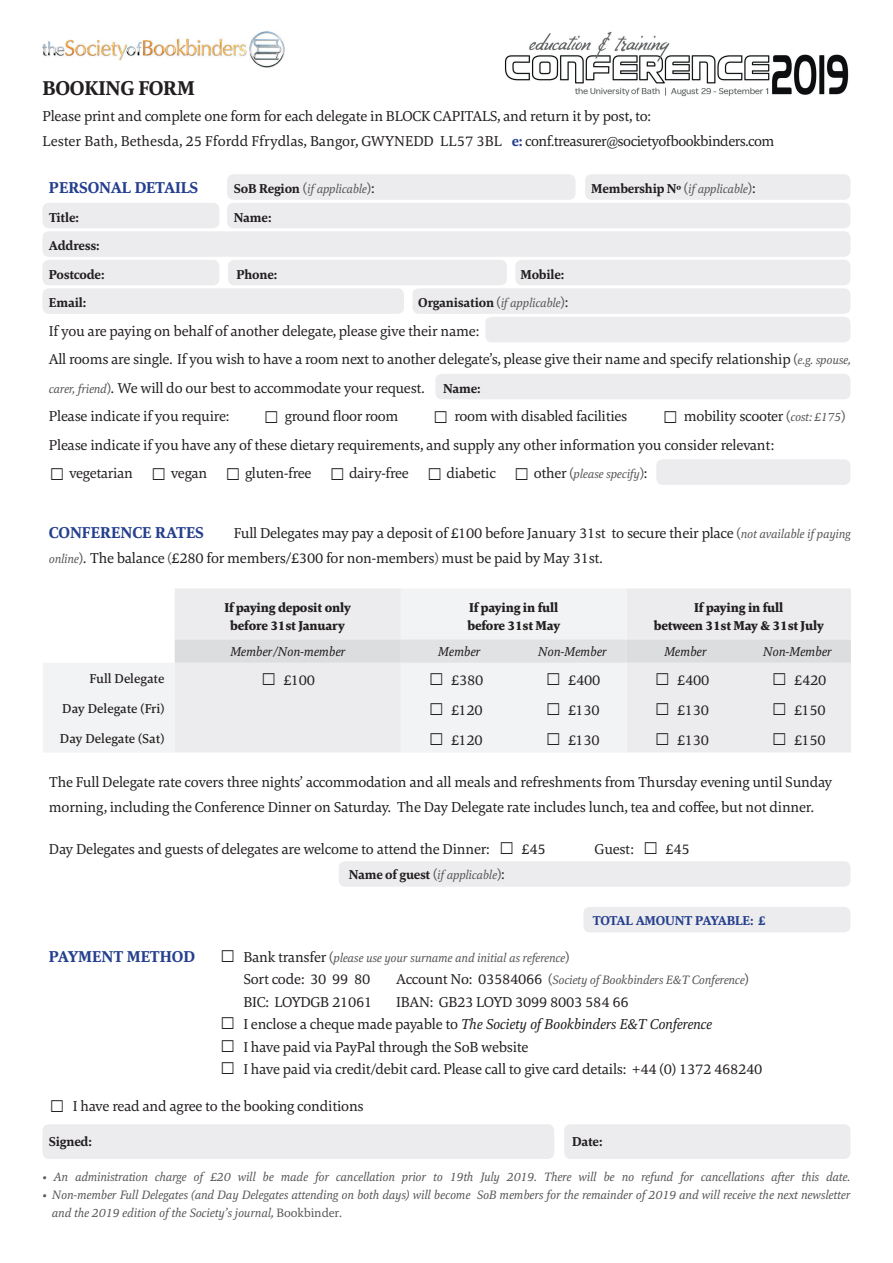
<style>
.page{position:relative;width:893px;height:1263px;background:#fff}
.page>*{position:absolute;margin:0;border:0;box-sizing:border-box;transform-origin:0 0}
.t1{font:800 21px "Carrara";letter-spacing:-.015em;color:#231f20}
.t2{font:800 16.5px "Carrara";letter-spacing:-.01em;color:#253f8e}
.t3{font:15px/28.5px "Carrara";letter-spacing:-.015em;color:#231f20}
.t4{font:800 13.5px/28.5px "Carrara";letter-spacing:-.015em;color:#231f20}
.t5{font:900 13.5px/18px "Carrara";letter-spacing:-.015em;color:#231f20;text-align:center}
.t6{font:italic 13.5px "Carrara";letter-spacing:-.015em;color:#231f20}
.t7{font:500 13.5px "Carrara";color:#231f20}
.t8{font:800 13.5px "Carrara";letter-spacing:-.03em;color:#253f8e}
.t9{font:italic 12.75px/18px "Carrara";letter-spacing:-.015em;color:#57585a}
.s1{font-weight:800;color:#253f8e}
.s2{font-weight:800;font-style:normal;font-size:13.5px;color:#231f20}
.s3{font-style:normal;font-size:15px}
.s4{font-style:normal;font-size:15px;color:#231f20}
.s5{font-weight:400;font-size:15px;color:#57585a}
.s6{font-weight:400;font-style:italic;font-size:12.75px;color:#57585a}
.s7{font-weight:400;font-size:15px}
.s8{color:#57585a}
.s9{font-style:italic;font-size:12.75px;color:#57585a}
.s10{font-weight:800;font-size:13.5px}
.s11{font-weight:800;font-style:normal;font-size:16.5px;color:#253f8e}
.s12{color:#231f20}
.s13{font-style:italic}
.s14{font-style:normal}
</style>
<div class="page">
<div style="left:227px;top:174px;width:349px;height:26px;background:#ececee;border-radius:6px"></div>
<div style="left:585px;top:174px;width:265px;height:26px;background:#ececee;border-radius:6px"></div>
<div style="left:227px;top:203px;width:623px;height:25px;background:#ececee;border-radius:6px"></div>
<div style="left:43px;top:203px;width:176px;height:25px;background:#ececee;border-radius:6px"></div>
<div style="left:43px;top:231px;width:807px;height:26px;background:#ececee;border-radius:6px"></div>
<div style="left:515px;top:260px;width:335px;height:25px;background:#ececee;border-radius:6px"></div>
<div style="left:228px;top:260px;width:279px;height:25px;background:#ececee;border-radius:6px"></div>
<div style="left:43px;top:260px;width:176px;height:25px;background:#ececee;border-radius:6px"></div>
<div style="left:412px;top:288px;width:438px;height:26px;background:#ececee;border-radius:6px"></div>
<div style="left:43px;top:288px;width:361px;height:26px;background:#ececee;border-radius:6px"></div>
<div style="left:485px;top:317px;width:365px;height:25px;background:#ececee;border-radius:6px"></div>
<div style="left:435px;top:374px;width:415px;height:25px;background:#ececee;border-radius:6px"></div>
<div style="left:656px;top:459px;width:194px;height:26px;background:#ececee;border-radius:6px"></div>
<div style="left:339px;top:861px;width:511px;height:26px;background:#ececee;border-radius:6px"></div>
<div style="left:583px;top:907px;width:267px;height:25px;background:#ececee;border-radius:6px"></div>
<div style="left:43px;top:1124px;width:511px;height:35px;background:#ececee;border-radius:6px"></div>
<div style="left:564px;top:1124px;width:286px;height:35px;background:#ececee;border-radius:6px"></div>
<div style="left:627px;top:588px;width:224px;height:164px;background:#ececee"></div>
<svg style="left:43px;top:588px;width:584px;height:164px;fill:#f2f3f4"></svg>
<div style="left:175px;top:639px;width:676px;height:24px;background:#dcdddf"></div>
<img style="left:504px;top:32px;width:345px;height:65px">
<img style="left:43px;top:32px;width:242px;height:36px">
<h1 class="t1" style="left:43px;top:75px;width:154px">BOOKING FORM</h1>
<p class="t3" style="left:43px;top:103px;width:734px;line-height:25.5px">Please print and complete one form for each delegate in BLOCK CAPITALS, and return it by post, to:<br>Lester Bath, Bethesda, 25 Ffordd Ffrydlas, Bangor, GWYNEDD LL57 3BL <span class="s1">e:</span> conf.treasurer@societyofbookbinders.com</p>
<p class="t2" style="left:49px;top:177px;width:151px">PERSONAL DETAILS</p>
<p class="t9" style="left:234px;top:180px;width:142px"><span class="s2">SoB Region</span> <span class="s3">(</span>if applicable<span class="s3">)</span><span class="s4">:</span></p>
<p class="t4" style="left:591px;top:174px;width:166px">Membership Nº <span class="s5">(</span><span class="s6">if applicable</span><span class="s5">)</span><span class="s7">:</span></p>
<p class="t4" style="left:49px;top:203px;width:31px">Title:</p>
<p class="t4" style="left:234px;top:203px;width:39px">Name:</p>
<p class="t4" style="left:49px;top:231px;width:57px">Address:<br>Postcode:</p>
<p class="t4" style="left:236px;top:260px;width:42px">Phone:</p>
<p class="t4" style="left:520px;top:260px;width:45px">Mobile:</p>
<p class="t4" style="left:49px;top:288px;width:39px">Email:</p>
<p class="t4" style="left:418px;top:288px;width:151px">Organisation <span class="s5">(</span><span class="s6">if applicable</span><span class="s5">)</span><span class="s7">:</span></p>
<p class="t3" style="left:49px;top:316px;width:803px">If you are paying on behalf of another delegate, please give their name:<br>All rooms are single. If you wish to have a room next to another delegate’s, please give their name and specify relationship <span class="s8">(</span><span class="s9">e.g. spouse, carer, friend</span><span class="s8">)</span>. We will do our best to accommodate your request. <span class="s10">Name:<br></span>Please indicate if you require:</p>
<p class="t3" style="left:49px;top:402px;width:798px;text-indent:613px">☐ mobility scooter <span class="s8">(</span><span class="s9">cost: £175</span><span class="s8">)<br></span>Please indicate if you have any of these dietary requirements, and supply any other information you consider relevant:<br>☐ vegetarian ☐ vegan ☐ gluten-free ☐ dairy-free ☐ diabetic ☐ other <span class="s8">(</span><span class="s9">please specify</span><span class="s8">)</span>:</p>
<p class="t3" style="left:263px;top:402px;width:137px">☐ ground floor room</p>
<p class="t3" style="left:433px;top:402px;width:196px">☐ room with disabled facilities</p>
<p class="t2" style="left:49px;top:522px;width:156px">CONFERENCE RATES</p>
<p class="t3" style="left:49px;top:520px;width:803px;line-height:25.5px;text-indent:185px">Full Delegates may pay a deposit of £100 before January 31st to secure their place <span class="s8">(</span><span class="s9">not available if paying online</span><span class="s8">)</span>. The balance <span class="s8">(</span>£280 for members/£300 for non-members<span class="s8">)</span> must be paid by May 31st.</p>
<p class="t5" style="left:224px;top:598px;width:128px">If paying deposit only before 31st January</p>
<p class="t5" style="left:467px;top:598px;width:94px;text-align:left">If paying in full before 31st May</p>
<p class="t5" style="left:654px;top:598px;width:172px">If paying in full<br>between 31st May &amp; 31st July</p>
<p class="t6" style="left:230px;top:642px;width:117px">Member/Non-member</p>
<p class="t6" style="left:438px;top:642px;width:44px">Member</p>
<p class="t6" style="left:538px;top:642px;width:70px">Non-Member</p>
<p class="t6" style="left:664px;top:642px;width:44px">Member</p>
<p class="t6" style="left:763px;top:642px;width:70px">Non-Member</p>
<p class="t7" style="left:90px;top:669px;width:76px">Full Delegate</p>
<p class="t3" style="left:260px;top:665px;width:56px">☐ £100</p>
<p class="t3" style="left:428px;top:665px;width:57px">☐ £380</p>
<p class="t3" style="left:545px;top:665px;width:57px">☐ £400</p>
<p class="t3" style="left:654px;top:665px;width:57px">☐ £400</p>
<p class="t3" style="left:771px;top:665px;width:57px">☐ £420</p>
<p class="t7" style="left:62px;top:699px;width:104px">Day Delegate (Fri)</p>
<p class="t3" style="left:428px;top:695px;width:56px">☐ £120</p>
<p class="t3" style="left:545px;top:695px;width:56px">☐ £130</p>
<p class="t3" style="left:654px;top:695px;width:56px">☐ £130</p>
<p class="t3" style="left:771px;top:695px;width:56px">☐ £150</p>
<p class="t7" style="left:60px;top:729px;width:106px">Day Delegate (Sat)</p>
<p class="t3" style="left:428px;top:725px;width:56px">☐ £120</p>
<p class="t3" style="left:545px;top:725px;width:56px">☐ £130</p>
<p class="t3" style="left:654px;top:725px;width:56px">☐ £130</p>
<p class="t3" style="left:771px;top:725px;width:56px">☐ £150</p>
<p class="t3" style="left:49px;top:769px;width:785px;line-height:25.5px">The Full Delegate rate covers three nights’ accommodation and all meals and refreshments from Thursday evening until Sunday morning, including the Conference Dinner on Saturday. The Day Delegate rate includes lunch, tea and coffee, but not dinner.</p>
<p class="t3" style="left:49px;top:834px;width:498px">Day Delegates and guests of delegates are welcome to attend the Dinner: ☐ £45</p>
<p class="t3" style="left:595px;top:834px;width:97px">Guest: ☐ £45</p>
<p class="t9" style="left:349px;top:866px;width:157px"><span class="s2">Name of guest</span> <span class="s3">(</span>if applicable<span class="s3">)</span><span class="s4">:</span></p>
<p class="t8" style="left:592px;top:911px;width:175px">TOTAL AMOUNT PAYABLE: £</p>
<p class="t9" style="left:49px;top:948px;width:522px"><span class="s11">PAYMENT METHOD</span> <span class="s12">☐</span> <span class="s4">Bank transfer</span> <span class="s3">(</span>please use your surname and initial as reference<span class="s3">)</span></p>
<p class="t3" style="left:243px;top:965px;width:129px">Sort code: 30 99 80</p>
<p class="t9" style="left:396px;top:971px;width:354px"><span class="s4">Account No: 03584066</span> <span class="s3">(</span>Society of Bookbinders E&amp;T Conference<span class="s3">)</span></p>
<p class="t3" style="left:243px;top:987px;width:130px">BIC: LOYDGB 21061</p>
<p class="t3" style="left:220px;top:990px;width:544px;line-height:22.5px;text-indent:177px">IBAN: GB23 LOYD 3099 8003 584 66<br>☐ I enclose a cheque made payable to <span class="s13">The Society of Bookbinders E&amp;T Conference<br></span>☐ I have paid via PayPal through the SoB website<br>☐ I have paid via credit/debit card. Please call to give card details: +44 (0) 1372 468240</p>
<p class="t3" style="left:49px;top:1092px;width:316px">☐ I have read and agree to the booking conditions</p>
<p class="t4" style="left:49px;top:1127px;width:44px">Signed:</p>
<p class="t4" style="left:572px;top:1127px;width:32px">Date:</p>
<p class="t9" style="left:43px;top:1167px;width:809px">• An administration charge of £20 will be made for cancellation prior to 19th July 2019. There will be no refund for cancellations after this date.</p>
<p class="t9" style="left:52px;top:1185px;width:800px;text-indent:-9px">• Non-member Full Delegates (and Day Delegates attending on both days) will become SoB members for the remainder of 2019 and will receive the next newsletter and the 2019 edition of the Society’s journal, <span class="s14">Bookbinder</span>.</p>
</div>
